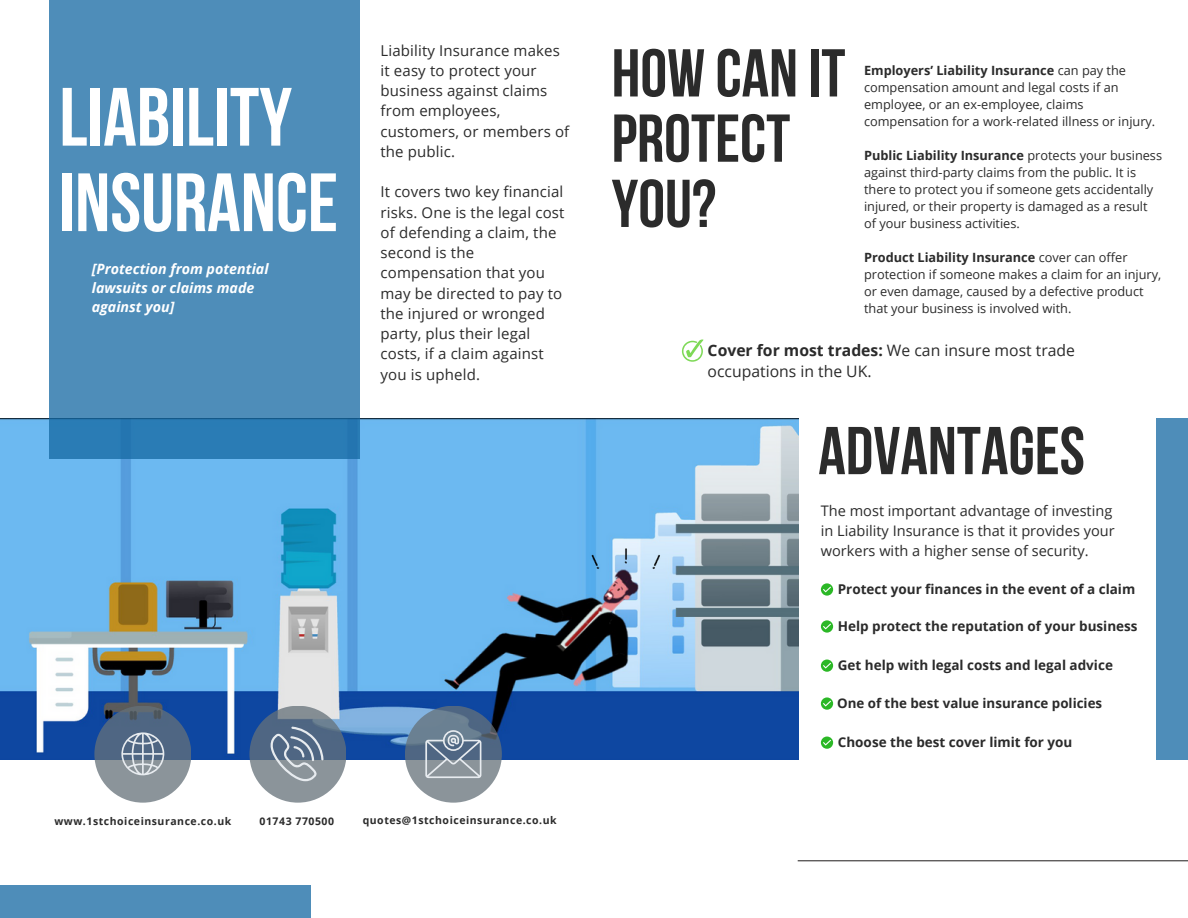
<style>
.page{position:relative;width:1188px;height:918px;background:#fff}
.page>*{position:absolute;margin:0;border:0;box-sizing:border-box;transform-origin:0 0}
.t1{font:82.5px/85.5px "Bebas Neue Cyrillic";color:#fff}
.t2{font:67.5px/65.2px "Bebas Neue Cyrillic";color:#2b2b2b}
.t3{font:15.75px/21.3px "Open Sans";color:#2b2b2b}
.t4{font:15px/20.2px "Open Sans";letter-spacing:.01em;color:#2b2b2b}
.t5{font:14.55px/20.2px "Open Sans";color:#2b2b2b}
.t6{font:italic 700 14.25px/19.2px "Open Sans";color:#fff}
.t7{font:700 13.5px "Open Sans";color:#2b2b2b}
.t8{font:700 13.35px "Open Sans";color:#2b2b2b}
.t9{font:12.75px/17px "Open Sans";color:#2b2b2b}
.t10{font:700 10.5px "Open Sans";letter-spacing:.05em;color:#2b2b2b}
.s1{font-weight:700}
</style>
<div class="page">
<img style="left:0;top:419px;width:798px;height:341px">
<svg style="left:50px;top:0;width:310px;height:459px;background:#4a8bb8"></svg>
<svg style="left:94px;top:706px;width:97px;height:97px;background:#6b7b8c"></svg>
<svg style="left:249px;top:706px;width:97px;height:97px;background:#728191"></svg>
<svg style="left:405px;top:706px;width:97px;height:97px;background:#728291"></svg>
<hr style="left:798px;top:860px;width:390px;height:1px;background:#373434">
<div style="left:1156px;top:419px;width:32px;height:341px;background:#4e8db9"></div>
<svg style="left:121px;top:732px;width:44px;height:44px;background:#8a98a8"></svg>
<svg style="left:270px;top:727px;width:54px;height:54px;background:#7e8d9e"></svg>
<svg style="left:425px;top:730px;width:56px;height:48px;background:#8796a4"></svg>
<div style="left:0;top:886px;width:311px;height:32px;background:#4e8db9"></div>
<svg style="left:821px;top:583px;width:12px;height:13px"></svg>
<svg style="left:821px;top:620px;width:12px;height:13px"></svg>
<svg style="left:821px;top:660px;width:12px;height:12px"></svg>
<svg style="left:821px;top:737px;width:12px;height:12px"></svg>
<svg style="left:821px;top:697px;width:12px;height:13px"></svg>
<svg style="left:682px;top:339px;width:21px;height:23px"></svg>
<p class="t1" style="left:59px;top:82px;width:280px">LIABILITY<br>INSURANCE</p>
<p class="t6" style="left:92px;top:259px;width:178px">[Protection from potential lawsuits or claims made against you]</p>
<p class="t4" style="left:381px;top:40px;width:190px">Liability Insurance makes it easy to protect your business against claims from employees, customers, or members of the public.</p>
<p class="t4" style="left:381px;top:181px;width:185px">It covers two key financial risks. One is the legal cost of defending a claim, the second is the compensation that you may be directed to pay to the injured or wronged party, plus their legal costs, if a claim against you is upheld.</p>
<p class="t10" style="left:54px;top:814px;width:178px">www.1stchoiceinsurance.co.uk</p>
<p class="t10" style="left:260px;top:814px;width:76px">01743 770500</p>
<p class="t10" style="left:363px;top:812px;width:196px">quotes@1stchoiceinsurance.co.uk</p>
<p class="t2" style="left:612px;top:47px;width:235px">HOW CAN IT<br>PROTECT<br>YOU?</p>
<p class="t9" style="left:864px;top:61px;width:293px"><span class="s1">Employers’ Liability Insurance</span> can pay the compensation amount and legal costs if an employee, or an ex-employee, claims compensation for a work-related illness or injury.</p>
<p class="t9" style="left:864px;top:146px;width:300px"><span class="s1">Public Liability Insurance</span> protects your business against third-party claims from the public. It is there to protect you if someone gets accidentally injured, or their property is damaged as a result of your business activities.</p>
<p class="t9" style="left:864px;top:248px;width:299px"><span class="s1">Product Liability Insurance</span> cover can offer protection if someone makes a claim for an injury, or even damage, caused by a defective product that your business is involved with.</p>
<p class="t3" style="left:708px;top:339px;width:369px"><span class="s1">Cover for most trades:</span> We can insure most trade occupations in the UK.</p>
<p class="t2" style="left:818px;top:425px;width:268px">ADVANTAGES</p>
<p class="t5" style="left:821px;top:500px;width:295px">The most important advantage of investing in Liability Insurance is that it provides your workers with a higher sense of security.</p>
<p class="t7" style="left:838px;top:580px;width:299px">Protect your finances in the event of a claim</p>
<p class="t7" style="left:838px;top:617px;width:301px">Help protect the reputation of your business</p>
<p class="t7" style="left:838px;top:656px;width:277px">Get help with legal costs and legal advice</p>
<p class="t8" style="left:837px;top:694px;width:267px">One of the best value insurance policies</p>
<p class="t7" style="left:838px;top:733px;width:236px">Choose the best cover limit for you</p>
</div>
